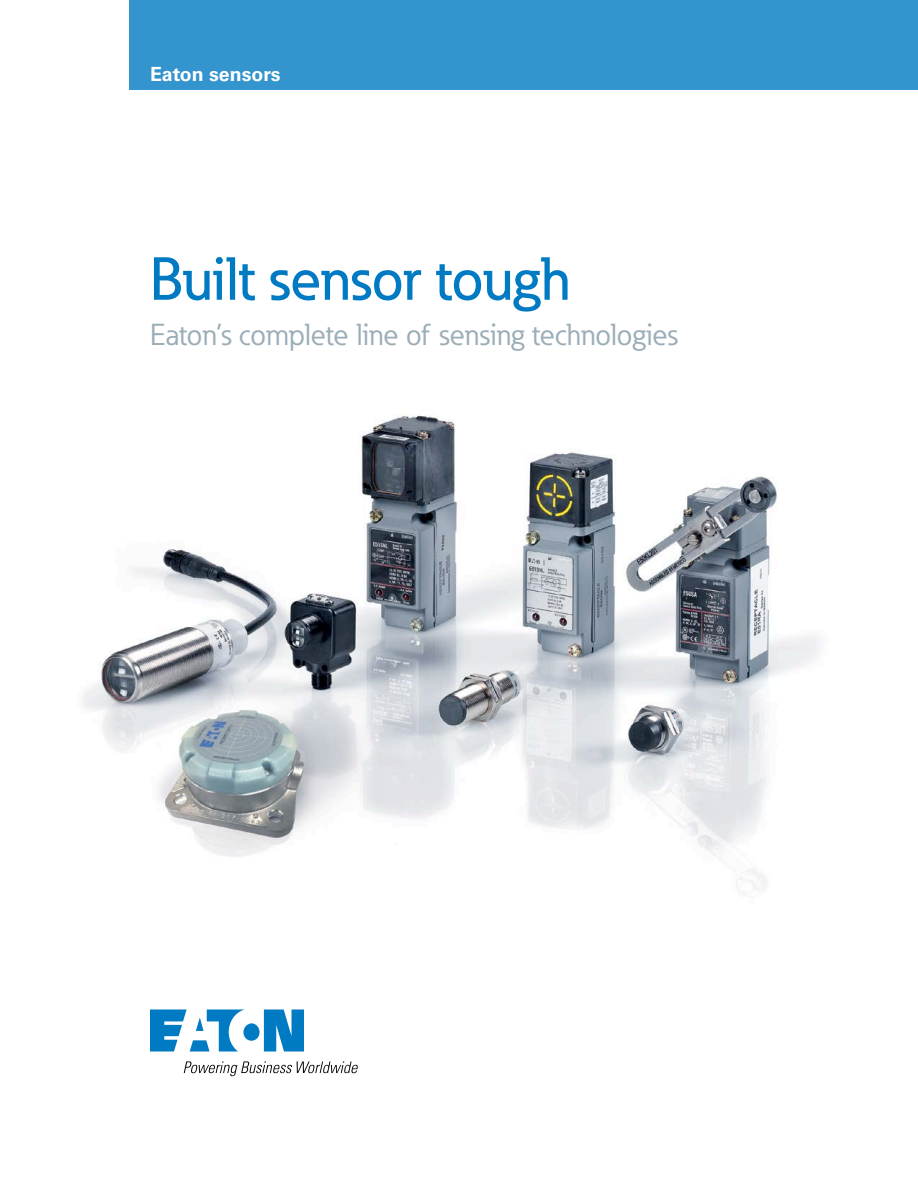
<style>
.page{position:relative;width:918px;height:1188px;background:#fff}
.page>*{position:absolute;margin:0;border:0;box-sizing:border-box;transform-origin:0 0}
.t1{font:500 60px "Eaton";letter-spacing:-.005em;color:#007ac2}
.t2{font:30px "Eaton";letter-spacing:-.005em;color:#9badb7}
.t3{font:700 19.5px "Univers LT Std";color:#fff}
</style>
<div class="page">
<img style="left:82px;top:414px;width:738px;height:482px">
<div style="left:129px;top:0;width:789px;height:90px;background:#3394ce"></div>
<svg style="left:150px;top:1010px;width:154px;height:42px"></svg>
<svg style="left:184px;top:1061px;width:174px;height:15px"></svg>
<p class="t3" style="left:150px;top:63px;width:132px">Eaton sensors</p>
<h1 class="t1" style="left:150px;top:242px;width:422px">Built sensor tough</h1>
<p class="t2" style="left:150px;top:315px;width:530px">Eaton’s complete line of sensing technologies</p>
</div>
